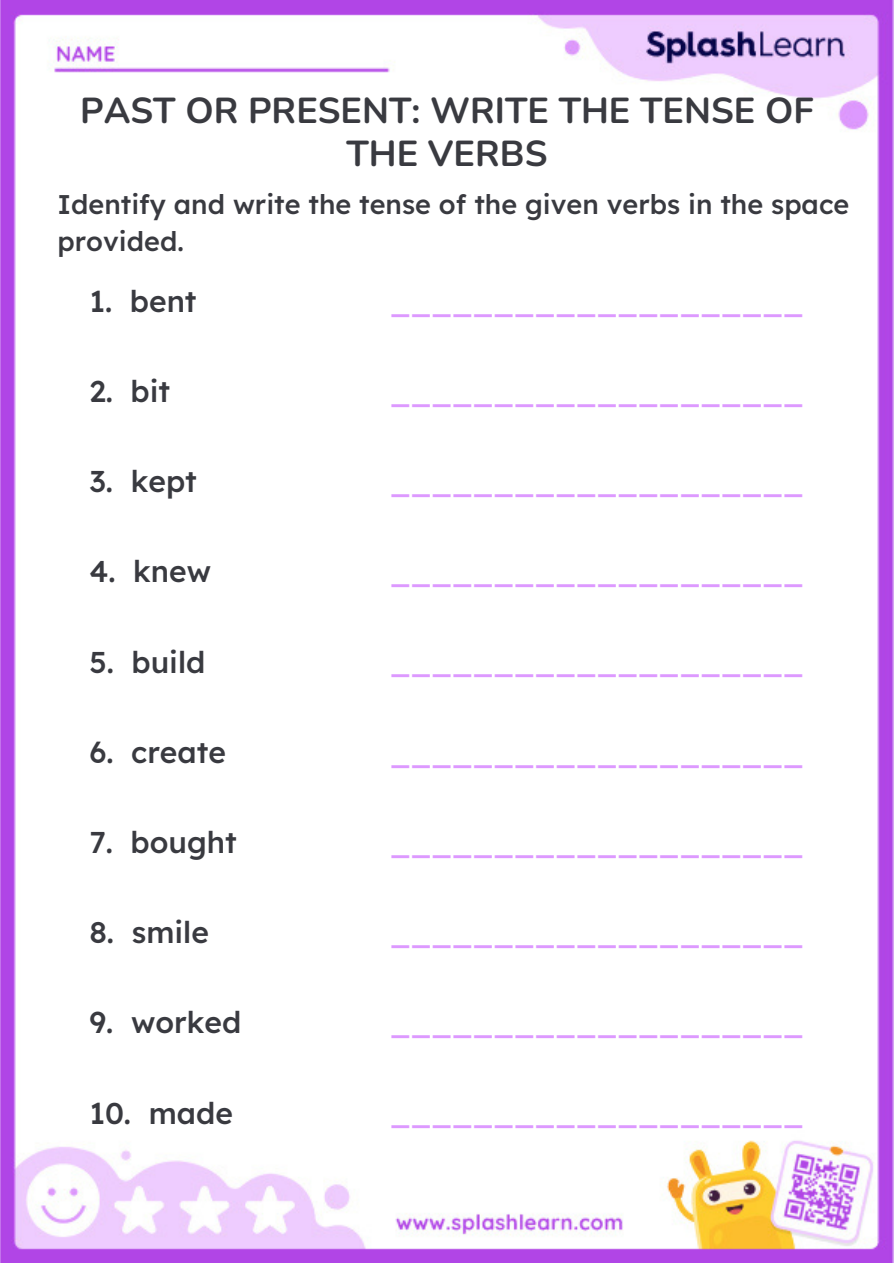
<style>
.page{position:relative;width:894px;height:1263px;background:#fff}
.page>*{position:absolute;margin:0;border:0;box-sizing:border-box;transform-origin:0 0}
.t1{font:700 36px/42.8px "Nunito";color:#393a40;text-align:center}
.t2{font:500 30px "Lexend";color:#d9f}
.t3{font:500 30px "Lexend";color:#393a40}
.t4{font:500 27px/37.2px "Lexend";color:#393a40}
</style>
<div class="page">
<img style="left:0;top:1px;width:893px;height:1261px">
<h1 class="t1" style="left:80px;top:90px;width:734px">PAST OR PRESENT: WRITE THE TENSE OF<br>THE VERBS</h1>
<p class="t4" style="left:58px;top:185px;width:793px">Identify and write the tense of the given verbs in the space provided.</p>
<p class="t3" style="left:89px;top:282px;width:109px">1. bent</p>
<p class="t3" style="left:89px;top:372px;width:82px">2. bit</p>
<p class="t3" style="left:89px;top:462px;width:109px">3. kept</p>
<p class="t3" style="left:89px;top:552px;width:123px">4. knew</p>
<p class="t3" style="left:89px;top:642px;width:117px">5. build</p>
<p class="t3" style="left:89px;top:732px;width:138px">6. create</p>
<p class="t3" style="left:89px;top:822px;width:149px">7. bought</p>
<p class="t3" style="left:89px;top:913px;width:121px">8. smile</p>
<p class="t3" style="left:89px;top:1003px;width:153px">9. worked</p>
<p class="t3" style="left:89px;top:1093px;width:145px">10. made</p>
<p class="t2" style="left:390px;top:282px;width:415px">____________________</p>
<p class="t2" style="left:390px;top:372px;width:415px">____________________</p>
<p class="t2" style="left:390px;top:462px;width:415px">____________________</p>
<p class="t2" style="left:390px;top:552px;width:415px">____________________</p>
<p class="t2" style="left:390px;top:642px;width:415px">____________________</p>
<p class="t2" style="left:390px;top:732px;width:415px">____________________</p>
<p class="t2" style="left:390px;top:822px;width:415px">____________________</p>
<p class="t2" style="left:390px;top:912px;width:415px">____________________</p>
<p class="t2" style="left:390px;top:1002px;width:415px">____________________</p>
<p class="t2" style="left:390px;top:1093px;width:415px">____________________</p>
</div>
